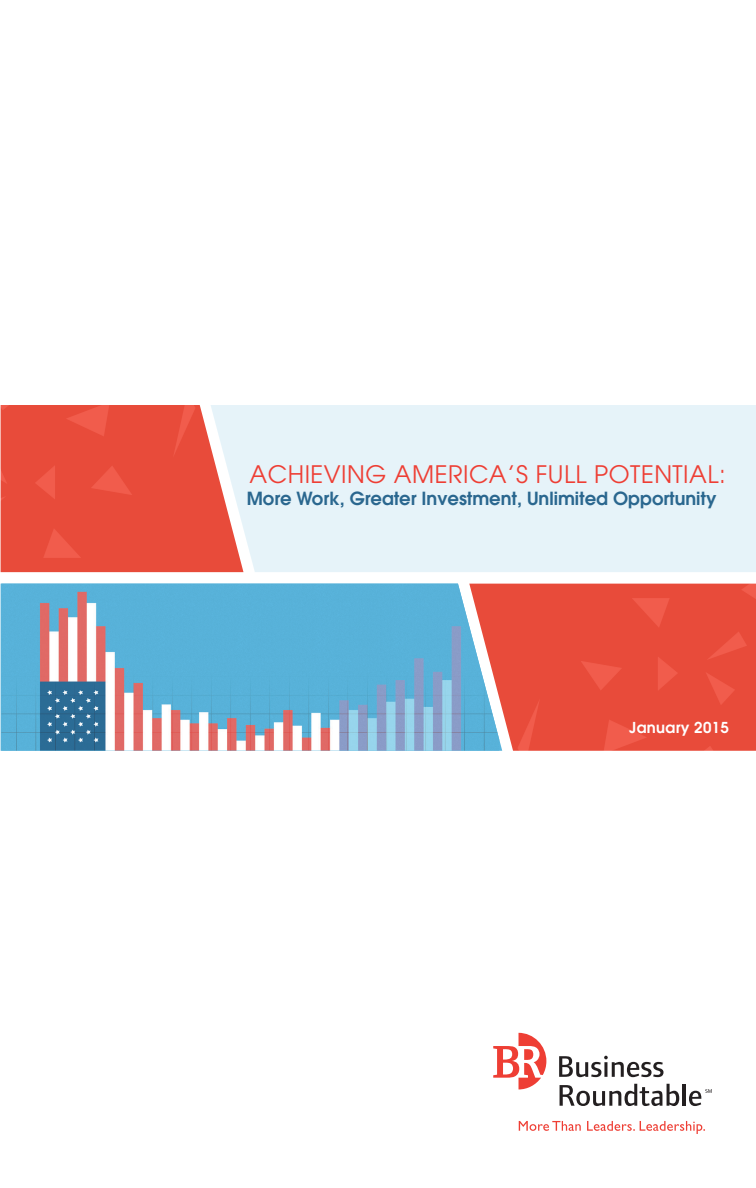
<style>
.page{position:relative;width:756px;height:1188px;background:#fff}
.page>*{position:absolute;margin:0;border:0;box-sizing:border-box;transform-origin:0 0}
.t1{font:24px "Avant Garde";letter-spacing:.02em;color:#ee3e34}
.t2{font:600 18px "Avant Garde";color:#2a678f}
.t3{font:600 15px "Avant Garde";letter-spacing:.02em;color:#fff}
</style>
<div class="page">
<div style="left:243px;top:405px;width:513px;height:167px;background:#e6f3f9"></div>
<img style="left:1px;top:584px;width:468px;height:167px">
<img style="left:1px;top:405px;width:242px;height:167px">
<img style="left:469px;top:584px;width:287px;height:167px">
<svg style="left:493px;top:1033px;width:53px;height:56px"></svg>
<svg style="left:559px;top:1056px;width:105px;height:21px"></svg>
<svg style="left:560px;top:1084px;width:119px;height:22px"></svg>
<hr style="left:683px;top:1084px;width:3px;height:22px;background:#231f20">
<svg style="left:689px;top:1089px;width:23px;height:17px"></svg>
<svg style="left:519px;top:1121px;width:62px;height:10px"></svg>
<svg style="left:587px;top:1121px;width:118px;height:13px"></svg>
<p class="t1" style="left:250px;top:461px;width:478px">ACHIEVING AMERICA’S FULL POTENTIAL:</p>
<p class="t2" style="left:247px;top:487px;width:471px">More Work, Greater Investment, Unlimited Opportunity</p>
<p class="t3" style="left:629px;top:718px;width:101px">January 2015</p>
</div>
